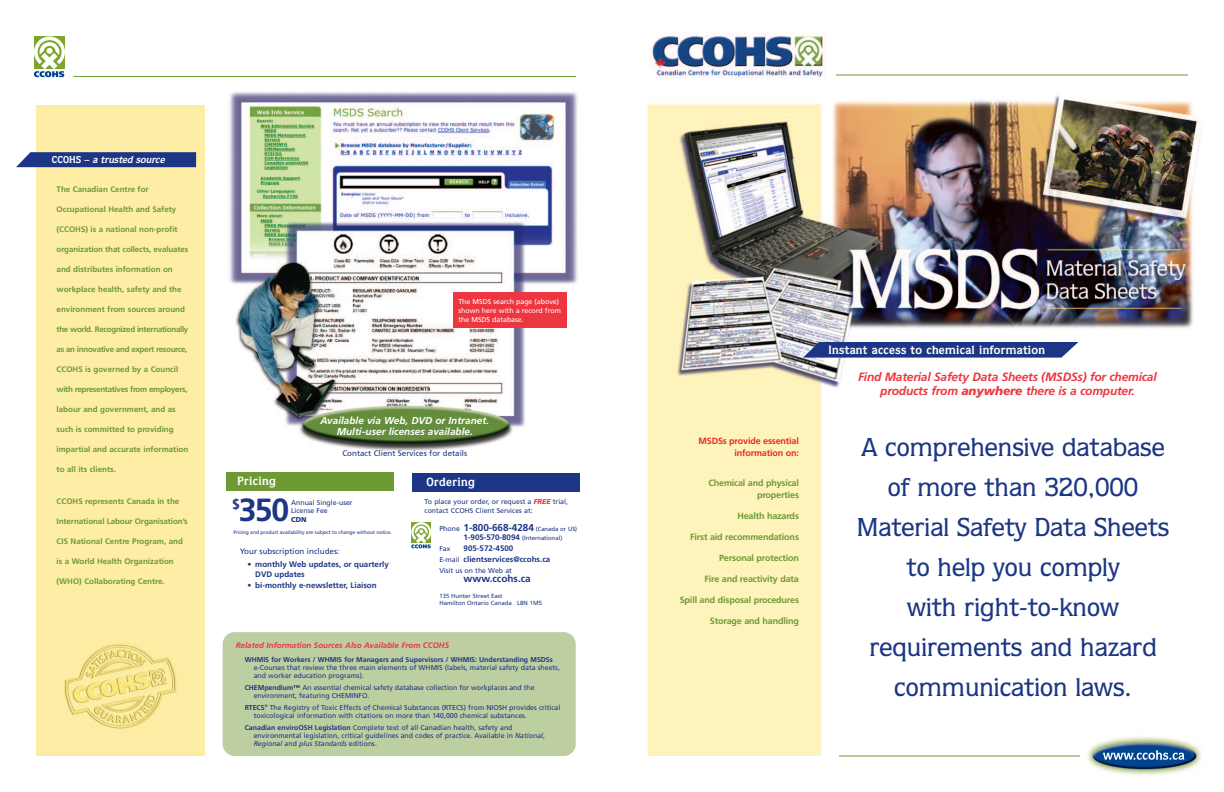
<style>
.page{position:relative;width:1224px;height:792px;background:#fff}
.page>*{position:absolute;margin:0;border:0;box-sizing:border-box;transform-origin:0 0}
.t1{font:700 32px "Frutiger";color:#1c3685}
.t2{font:500 26px/40px "Quorum";color:#1c3685;text-align:center}
.t3{font:700 14px "Frutiger";color:#1c3685}
.t4{font:italic 700 12px/14px "Frutiger";letter-spacing:-.015em;color:#ee3640;text-align:center}
.t5{font:700 12px "Quorum";letter-spacing:.02em;color:#fff}
.t6{font:italic 700 10px/10.9px "Frutiger";color:#fff;text-align:center}
.t7{font:700 10px "Frutiger";letter-spacing:-.005em;color:#1c3685}
.t8{font:italic 700 10px "Quorum";color:#fff}
.t9{font:700 9px/12px "Frutiger";letter-spacing:-.015em;color:#6e9a34;text-align:right}
.t10{font:700 9px/12px "Frutiger";letter-spacing:-.015em;color:#ea2924;text-align:right}
.t11{font:700 8px "Frutiger";color:#6e9a34}
.t12{font:700 8px/11px "Frutiger";color:#1c3685}
.t13{font:700 8px "Frutiger";letter-spacing:-.04em;color:#6e9a34}
.t14{font:8px "Frutiger";color:#1c3685}
.t15{font:italic 700 8px "Frutiger";color:#ee3640}
.t16{font:7px/8px "Frutiger";color:#1c3685}
.t17{font:700 7px "Frutiger";color:#1c3685}
.t18{font:7px/9px "Frutiger";color:#fff}
.t19{font:900 7px "Frutiger";color:#1c3685}
.t20{font:6px/7px "Frutiger";color:#1c3685}
.t21{font:5px "Frutiger";letter-spacing:-.01em;color:#1c3685}
.s1{font-style:normal}
.s2{font-style:italic}
.s3{font-weight:900;font-style:italic;color:#ee3640}
.s4{font-weight:400;font-size:7px}
.s5{font-weight:400;font-size:6px}
.s6{font-weight:700;font-size:8px}
.s7{font-weight:700}
.s8{font-weight:900}
</style>
<div class="page">
<div style="left:226px;top:472px;width:168px;height:19px;background:#6e9a34"></div>
<img style="left:229px;top:92px;width:349px;height:359px">
<img style="left:647px;top:95px;width:556px;height:661px">
<div style="left:37px;top:105px;width:167px;height:651px;background:#fdeda5"></div>
<div style="left:413px;top:473px;width:167px;height:19px;background:#1c3685"></div>
<svg style="left:803px;top:342px;width:275px;height:16px"></svg>
<hr style="left:74px;top:76px;width:502px;height:1px;background:#6e9a34">
<svg style="left:34px;top:37px;width:31px;height:40px"></svg>
<div style="left:223px;top:632px;width:353px;height:124px;background:#bdcea1;border-radius:12px"></div>
<svg style="left:16px;top:152px;width:180px;height:15px"></svg>
<hr style="left:839px;top:756px;width:244px;height:1px;background:#6e9a34">
<svg style="left:411px;top:522px;width:20px;height:26px"></svg>
<div style="left:1080px;top:733px;width:126px;height:46px;background:#fff"></div>
<img style="left:1087px;top:737px;width:115px;height:38px">
<img style="left:1102px;top:750px;width:68px;height:10px">
<div style="left:453px;top:293px;width:113px;height:35px;background:#ee3640"></div>
<img style="left:649px;top:32px;width:177px;height:47px">
<hr style="left:836px;top:75px;width:352px;height:1px;background:#6e9a34">
<h3 class="t8" style="left:52px;top:157px;width:116px"><span class="s1">C C O H S –</span> a trusted source</h3>
<p class="t11" style="left:57px;top:186px;width:94px">The Canadian Centre for</p>
<p class="t11" style="left:57px;top:206px;width:121px">Occupational Health and Safety</p>
<p class="t11" style="left:57px;top:226px;width:123px">(CCOHS) is a national non-profit</p>
<p class="t11" style="left:57px;top:246px;width:133px">organization that collects, evaluates</p>
<p class="t11" style="left:57px;top:266px;width:118px">and distributes information on</p>
<p class="t11" style="left:57px;top:286px;width:126px">workplace health, safety and the</p>
<p class="t11" style="left:57px;top:306px;width:130px">environment from sources around</p>
<p class="t13" style="left:57px;top:326px;width:133px">the world. Recognized internationally</p>
<p class="t13" style="left:57px;top:346px;width:132px">as an innovative and expert resource,</p>
<p class="t11" style="left:57px;top:366px;width:123px">CCOHS is governed by a Council</p>
<p class="t13" style="left:57px;top:386px;width:133px">with representatives from employers,</p>
<p class="t11" style="left:57px;top:406px;width:121px">labour and government, and as</p>
<p class="t11" style="left:57px;top:426px;width:119px">such is committed to providing</p>
<p class="t11" style="left:57px;top:446px;width:133px">impartial and accurate information</p>
<p class="t11" style="left:57px;top:466px;width:61px">to all its clients.</p>
<p class="t11" style="left:57px;top:498px;width:124px">CCOHS represents Canada in the</p>
<p class="t11" style="left:57px;top:518px;width:133px">International Labour Organisation’s</p>
<p class="t11" style="left:57px;top:538px;width:128px">CIS National Centre Program, and</p>
<p class="t11" style="left:57px;top:558px;width:119px">is a World Health Organization</p>
<p class="t11" style="left:57px;top:578px;width:110px">(WHO) Collaborating Centre.</p>
<p class="t18" style="left:458px;top:297px;width:104px">The MSDS search page (above) shown here with a record from the MSDS database.</p>
<h3 class="t6" style="left:320px;top:416px;width:170px">Available via Web, DVD or Intranet.<br>Multi-user licenses available.</h3>
<p class="t14" style="left:342px;top:450px;width:126px">Contact Client Services for details</p>
<h3 class="t5" style="left:237px;top:477px;width:40px">Pricing</h3>
<h3 class="t3" style="left:232px;top:499px;width:9px">$</h3>
<h1 class="t1" style="left:239px;top:497px;width:52px">350</h1>
<p class="t21" style="left:233px;top:531px;width:160px">Pricing and product availability are subject to change without notice<span class="s2">.</span></p>
<p class="t14" style="left:240px;top:548px;width:101px">Your subscription includes:</p>
<p class="t12" style="left:255px;top:560px;width:135px;line-height:10px;text-indent:-8px">• monthly Web updates, or quarterly<br>DVD updates</p>
<p class="t12" style="left:248px;top:581px;width:131px">• bi-monthly e-newsletter, Liaison</p>
<p class="t16" style="left:291px;top:499px;width:63px">Annual Single-user<br>License Fee</p>
<p class="t19" style="left:291px;top:517px;width:17px">CDN</p>
<h3 class="t5" style="left:426px;top:478px;width:50px">Ordering</h3>
<p class="t16" style="left:425px;top:498px;width:145px;line-height:9px">To place your order, or request a <span class="s3">FREE</span> trial, contact CCOHS Client Services at:</p>
<h3 class="t7" style="left:439px;top:524px;width:139px"><span class="s4">Phone</span> 1-800-668-4284 <span class="s5">(Canada or US)</span></h3>
<p class="t20" style="left:464px;top:535px;width:100px"><span class="s6">1-905-570-8094</span> (International)</p>
<p class="t16" style="left:439px;top:545px;width:12px">Fax</p>
<p class="t12" style="left:439px;top:544px;width:112px;text-indent:24px">905-572-4500<br><span class="s4">E-mail</span> clientservices@ccohs.ca</p>
<p class="t16" style="left:439px;top:567px;width:74px">Visit us on the Web at</p>
<h3 class="t7" style="left:464px;top:575px;width:69px">www.ccohs.ca</h3>
<p class="t20" style="left:439px;top:593px;width:104px">135 Hunter Street East<br>Hamilton Ontario Canada L8N 1M5</p>
<p class="t15" style="left:236px;top:642px;width:215px">Related Information Sources Also Available From CCOHS</p>
<p class="t17" style="left:245px;top:656px;width:310px">WHMIS for Workers / WHMIS for Managers and Supervisors / WHMIS: Understanding MSDSs</p>
<p class="t16" style="left:254px;top:664px;width:308px">e-Courses that review the three main elements of WHMIS (labels, material safety data sheets, and worker education programs).</p>
<p class="t16" style="left:254px;top:684px;width:282px;text-indent:-9px"><span class="s7">CHEMpendium™</span> An essential chemical safety database collection for workplaces and the environment, featuring CHEMINFO.</p>
<p class="t16" style="left:254px;top:704px;width:308px;text-indent:-9px"><span class="s7">RTECS</span><sup>®</sup> The Registry of Toxic Effects of Chemical Substances (RTECS) from NIOSH provides critical toxicological information with citations on more than 140,000 chemical substances.</p>
<p class="t16" style="left:254px;top:724px;width:293px;text-indent:-9px"><span class="s7">Canadian enviroOSH Legislation</span> Complete text of all Canadian health, safety and environmental legislation, critical guidelines and codes of practice. Available in <span class="s2">National</span>,<br><span class="s2">Regional</span> and <span class="s2">plus Standards</span> editions.</p>
<p class="t10" style="left:698px;top:436px;width:102px">MSDSs provide essential information on:</p>
<p class="t9" style="left:709px;top:478px;width:92px">Chemical and physical properties</p>
<p class="t9" style="left:737px;top:511px;width:63px">Health hazards</p>
<p class="t9" style="left:690px;top:532px;width:110px">First aid recommendations</p>
<p class="t9" style="left:719px;top:553px;width:81px">Personal protection</p>
<p class="t9" style="left:705px;top:574px;width:96px">Fire and reactivity data</p>
<p class="t9" style="left:680px;top:595px;width:121px">Spill and disposal procedures</p>
<p class="t9" style="left:710px;top:616px;width:91px">Storage and handling</p>
<h3 class="t5" style="left:828px;top:345px;width:219px">Instant access to chemical information</h3>
<h3 class="t4" style="left:858px;top:370px;width:300px">Find Material Safety Data Sheets (MSDSs) for chemical products from <span class="s8">anywhere</span> there is a computer.</h3>
<h2 class="t2" style="left:857px;top:430px;width:314px">A comprehensive database of more than 320,000<br>Material Safety Data Sheets to help you comply<br>with right-to-know requirements and hazard communication laws.</h2>
</div>
